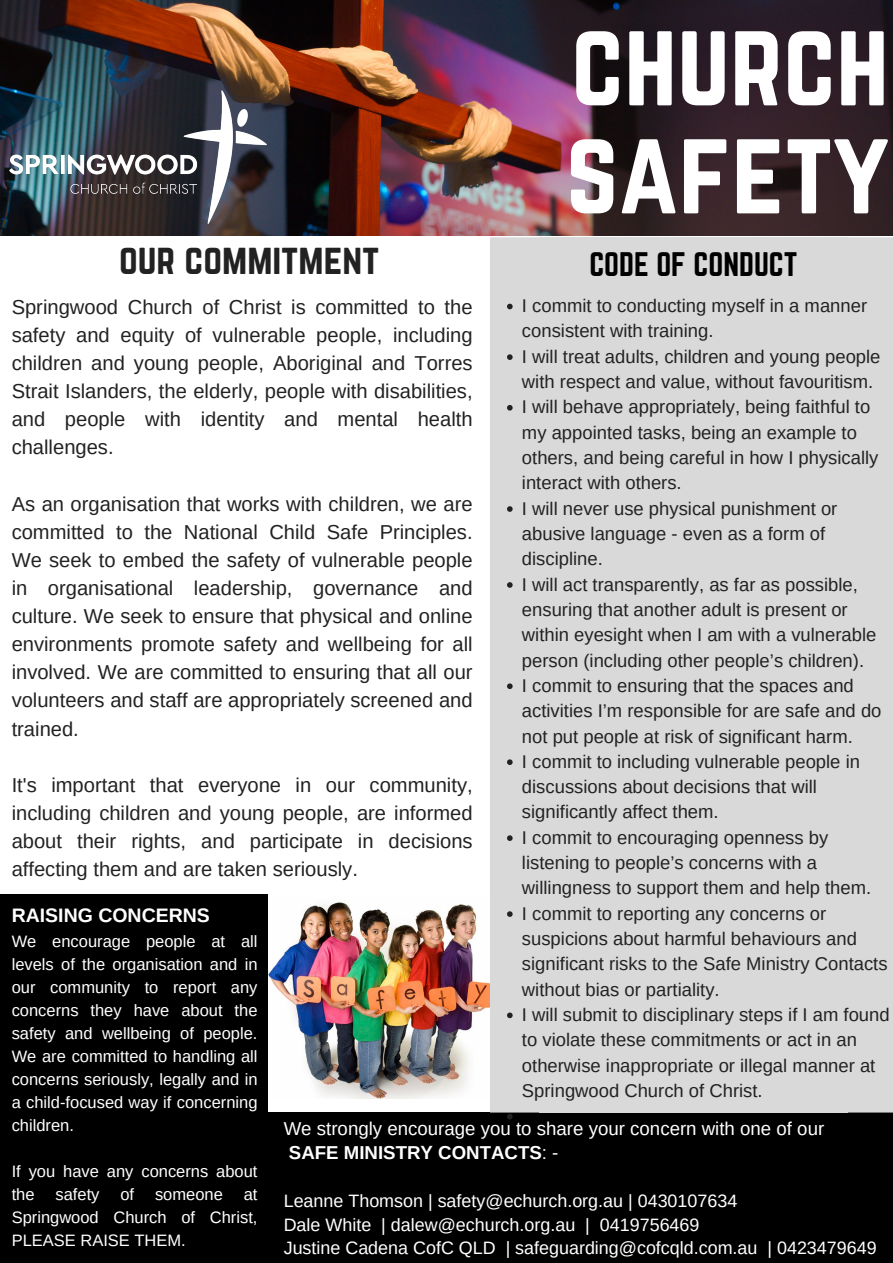
<style>
.page{position:relative;width:893px;height:1263px;background:#fff}
.page>*{position:absolute;margin:0;border:0;box-sizing:border-box;transform-origin:0 0}
.t1{font:105.9px/108px "Norwester";color:#fff}
.t2{font:37.5px "Norwester";color:#222}
.t3{font:29.78px "Norwester";color:#000}
.t4{font:20.17px/28.1px "Arimo";color:#222;text-align:justify}
.t5{font:700 19.5px "Arimo";color:#fff}
.t6{font:18.67px/24.2px "Arimo";color:#fff}
.t7{font:18.45px/25.3px "Arimo";color:#222}
.t8{font:17.92px "Arimo";color:#fff}
.t9{font:16.5px/23.1px "Arimo";color:#fff;text-align:justify}
.s1{font-weight:700}
</style>
<div class="page">
<img style="left:0;top:0;width:893px;height:236px">
<img style="left:268px;top:902px;width:222px;height:197px">
<div style="left:0;top:1112px;width:893px;height:151px;background:#000"></div>
<div style="left:539px;top:237px;width:308px;height:292px;background:#d9d9d9"></div>
<div style="left:847px;top:237px;width:46px;height:284px;background:#d9d9d9"></div>
<div style="left:490px;top:521px;width:57px;height:307px;background:#d9d9d9"></div>
<div style="left:539px;top:521px;width:308px;height:307px;background:#d9d9d9"></div>
<div style="left:839px;top:521px;width:54px;height:307px;background:#d9d9d9"></div>
<div style="left:539px;top:821px;width:308px;height:291px;background:#d9d9d9"></div>
<div style="left:847px;top:828px;width:46px;height:284px;background:#d9d9d9"></div>
<img style="left:9px;top:89px;width:259px;height:135px">
<div style="left:0;top:894px;width:268px;height:294px;background:#000"></div>
<div style="left:490px;top:237px;width:49px;height:284px;background:#d9d9d9"></div>
<svg style="left:507px;top:582px;width:5px;height:6px"></svg>
<svg style="left:507px;top:683px;width:5px;height:6px"></svg>
<svg style="left:507px;top:759px;width:5px;height:6px"></svg>
<div style="left:490px;top:828px;width:57px;height:291px;background:#d9d9d9"></div>
<h4 class="t1" style="left:565px;top:9px;width:325px">church safety</h4>
<p class="t2" style="left:119px;top:237px;width:262px">our commitment</p>
<p class="t3" style="left:589px;top:246px;width:210px">CODE OF CONDUCT</p>
<p class="t7" style="left:522px;top:293px;width:347px">I commit to conducting myself in a manner consistent with training.</p>
<p class="t7" style="left:522px;top:344px;width:360px">I will treat adults, children and young people with respect and value, without favouritism.</p>
<p class="t7" style="left:522px;top:394px;width:358px">I will behave appropriately, being faithful to my appointed tasks, being an example to others, and being careful in how I physically interact with others.</p>
<p class="t7" style="left:522px;top:496px;width:317px">I will never use physical punishment or abusive language - even as a form of discipline.</p>
<p class="t7" style="left:522px;top:571px;width:356px">I will act transparently, as far as possible, ensuring that another adult is present or within eyesight when I am with a vulnerable person (including other people’s children).</p>
<p class="t7" style="left:522px;top:673px;width:361px">I commit to ensuring that the spaces and activities I’m responsible for are safe and do not put people at risk of significant harm.</p>
<p class="t7" style="left:522px;top:749px;width:339px">I commit to including vulnerable people in discussions about decisions that will significantly affect them.</p>
<p class="t7" style="left:522px;top:825px;width:351px">I commit to encouraging openness by listening to people’s concerns with a willingness to support them and help them.</p>
<p class="t7" style="left:522px;top:901px;width:367px">I commit to reporting any concerns or suspicions about harmful behaviours and significant risks to the Safe Ministry Contacts without bias or partiality.</p>
<p class="t7" style="left:522px;top:1002px;width:369px">I will submit to disciplinary steps if I am found to violate these commitments or act in an otherwise inappropriate or illegal manner at Springwood Church of Christ.</p>
<h4 class="t4" style="left:12px;top:293px;width:462px">Springwood Church of Christ is committed to the safety and equity of vulnerable people, including children and young people, Aboriginal and Torres Strait Islanders, the elderly, people with disabilities, and people with identity and mental health challenges.</h4>
<p class="t4" style="left:12px;top:489px;width:462px">As an organisation that works with children, we are committed to the National Child Safe Principles.<br>We seek to embed the safety of vulnerable people in organisational leadership, governance and culture. We seek to ensure that physical and online environments promote safety and wellbeing for all involved. We are committed to ensuring that all our volunteers and staff are appropriately screened and trained.</p>
<p class="t4" style="left:12px;top:771px;width:462px">It's important that everyone in our community, including children and young people, are informed about their rights, and participate in decisions affecting them and are taken seriously.</p>
<p class="t5" style="left:12px;top:905px;width:200px">RAISING CONCERNS</p>
<h4 class="t9" style="left:12px;top:929px;width:247px">We encourage people at all levels of the organisation and in our community to report any concerns they have about the safety and wellbeing of people.<br>We are committed to handling all concerns seriously, legally and in a child-focused way if concerning children.</h4>
<p class="t9" style="left:12px;top:1160px;width:247px">If you have any concerns about the</p>
<h2 class="t6" style="left:284px;top:1116px;width:542px">We strongly encourage you to share your concern with one of our<br><span class="s1">SAFE MINISTRY CONTACTS</span>: -</h2>
<p class="t8" style="left:284px;top:1191px;width:455px">Leanne Thomson | safety@echurch.org.au | 0430107634</p>
<h3 class="t8" style="left:284px;top:1214px;width:417px">Dale White | dalew@echurch.org.au | 0419756469</h3>
<h4 class="t8" style="left:284px;top:1238px;width:594px">Justine Cadena CofC QLD | safeguarding@cofcqld.com.au | 0423479649</h4>
<p class="t9" style="left:55px;top:1183px;width:46px">safety</p>
<p class="t9" style="left:120px;top:1183px;width:15px">of</p>
<p class="t9" style="left:155px;top:1183px;width:69px">someone</p>
<p class="t9" style="left:12px;top:1183px;width:247px;text-indent:232px">at Springwood Church of Christ, PLEASE RAISE THEM.</p>
</div>
